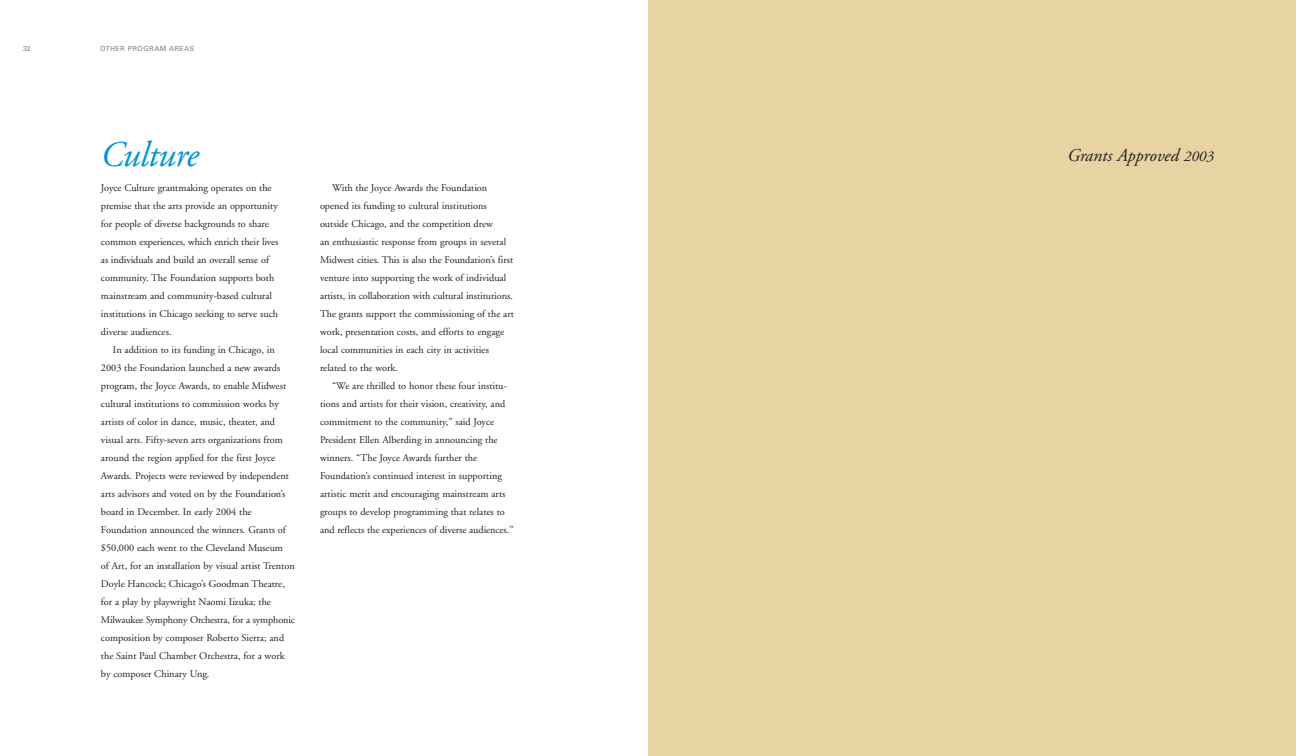
<style>
.page{position:relative;width:1296px;height:756px;background:#fff}
.page>*{position:absolute;margin:0;border:0;box-sizing:border-box;transform-origin:0 0}
.t1{font:italic 36px "Adobe Garamond";letter-spacing:-.015em;color:#0094d3}
.t2{font:italic 18px "Adobe Garamond";letter-spacing:-.005em;color:#231f20}
.t3{font:10.2px/18px "Adobe Garamond";color:#231f20}
.t4{font:7px "Univers";letter-spacing:.055em;color:#808285}
.s1{font-size:15px}
</style>
<div class="page">
<div style="left:648px;top:0;width:648px;height:756px;background:#e8d3a2"></div>
<p class="t4" style="left:23px;top:46px;width:9px">32</p>
<p class="t4" style="left:100px;top:46px;width:96px">OTHER PROGRAM AREAS</p>
<h1 class="t1" style="left:99px;top:140px;width:100px">Culture</h1>
<p class="t3" style="left:101px;top:180px;width:179px">Joyce Culture grantmaking operates on the premise that the arts provide an opportunity for people of diverse backgrounds to share common experiences, which enrich their lives as individuals and build an overall sense of community. The Foundation supports both mainstream and community-based cultural institutions in Chicago seeking to serve such diverse audiences.</p>
<p class="t3" style="left:101px;top:342px;width:196px;text-indent:12px">In addition to its funding in Chicago, in 2003 the Foundation launched a new awards program, the Joyce Awards, to enable Midwest cultural institutions to commission works by artists of color in dance, music, theater, and visual arts. Fifty-seven arts organizations from around the region applied for the first Joyce Awards. Projects were reviewed by independent arts advisors and voted on by the Foundation’s board in December. In early 2004 the Foundation announced the winners. Grants of $50,000 each went to the Cleveland Museum<br>of Art, for an installation by visual artist Trenton Doyle Hancock; Chicago’s Goodman Theatre, for a play by playwright Naomi Iizuka; the Milwaukee Symphony Orchestra, for a symphonic composition by composer Roberto Sierra; and the Saint Paul Chamber Orchestra, for a work by composer Chinary Ung.</p>
<p class="t3" style="left:320px;top:180px;width:196px;text-indent:12px">With the Joyce Awards the Foundation opened its funding to cultural institutions outside Chicago, and the competition drew<br>an enthusiastic response from groups in several Midwest cities. This is also the Foundation’s first venture into supporting the work of individual artists, in collaboration with cultural institutions.<br>The grants support the commissioning of the art work, presentation costs, and efforts to engage local communities in each city in activities related to the work.</p>
<p class="t3" style="left:320px;top:378px;width:195px;text-indent:12px">“We are thrilled to honor these four institu&shy;tions and artists for their vision, creativity, and commitment to the community,” said Joyce President Ellen Alberding in announcing the winners. “The Joyce Awards further the Foundation’s continued interest in supporting artistic merit and encouraging mainstream arts groups to develop programming that relates to and reflects the experiences of diverse audiences.”</p>
<h2 class="t2" style="left:1067px;top:148px;width:148px">Grants Approved <span class="s1">2003</span></h2>
</div>
